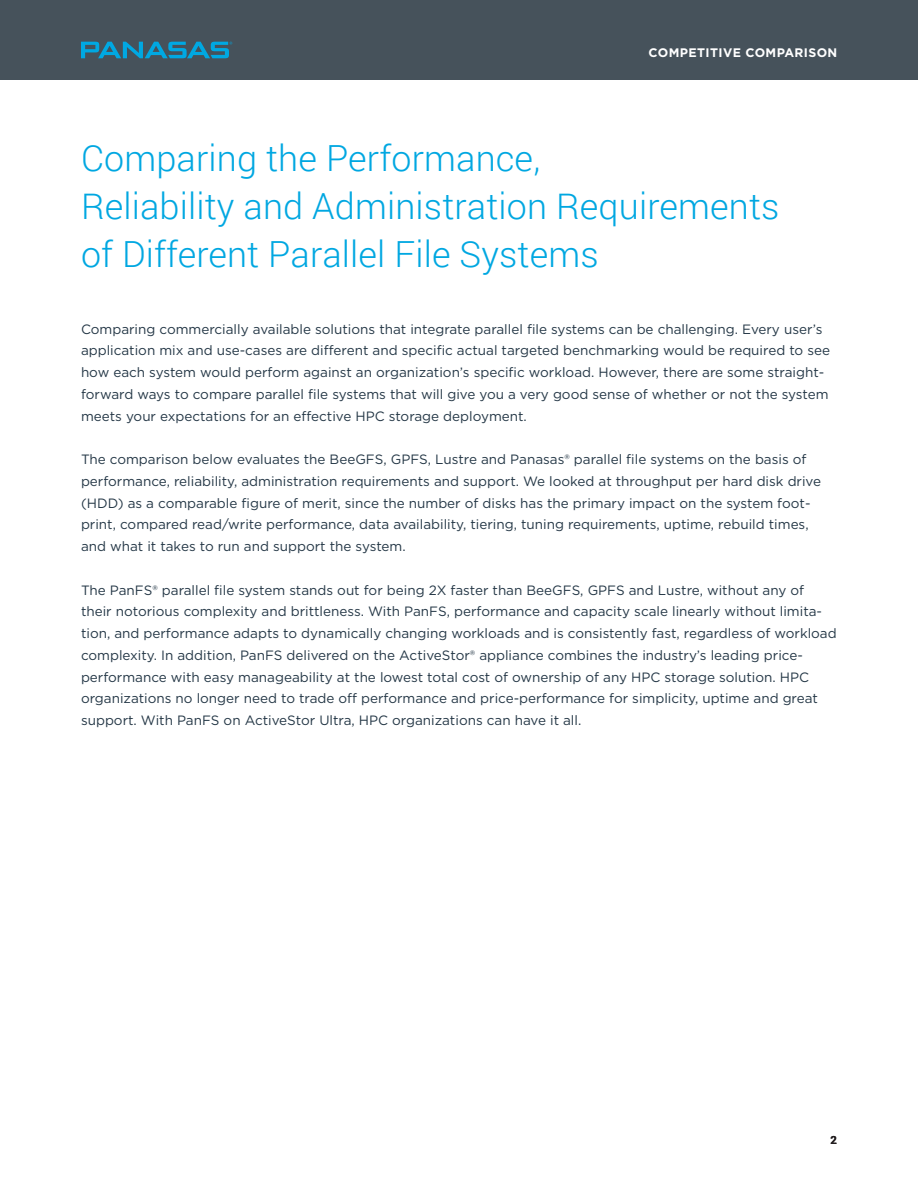
<style>
.page{position:relative;width:918px;height:1188px;background:#fff}
.page>*{position:absolute;margin:0;border:0;box-sizing:border-box;transform-origin:0 0}
.t1{font:300 36px/48px "Roboto";letter-spacing:.005em;color:#00a7e1}
.t2{font:13.5px/21.8px "Gotham";color:#243746}
.t3{font:700 12.3px "Gotham";letter-spacing:.03em;color:#fff}
.t4{font:700 11.25px "Roboto";color:#231f20}
</style>
<div class="page">
<div style="left:0;top:0;width:918px;height:80px;background:#46525b"></div>
<svg style="left:81px;top:42px;width:151px;height:16px"></svg>
<p class="t3" style="left:649px;top:44px;width:190px">COMPETITIVE COMPARISON</p>
<h1 class="t1" style="left:81px;top:133px;width:700px">Comparing the Performance,<br>Reliability and Administration Requirements of Different Parallel File Systems</h1>
<p class="t2" style="left:81px;top:318px;width:751px">Comparing commercially available solutions that integrate parallel file systems can be challenging. Every user’s application mix and use-cases are different and specific actual targeted benchmarking would be required to see how each system would perform against an organization’s specific workload. However, there are some straight&shy;forward ways to compare parallel file systems that will give you a very good sense of whether or not the system meets your expectations for an effective HPC storage deployment.</p>
<p class="t2" style="left:81px;top:448px;width:742px">The comparison below evaluates the BeeGFS, GPFS, Lustre and Panasas® parallel file systems on the basis of performance, reliability, administration requirements and support. We looked at throughput per hard disk drive (HDD) as a comparable figure of merit, since the number of disks has the primary impact on the system foot&shy;print, compared read/write performance, data availability, tiering, tuning requirements, uptime, rebuild times, and what it takes to run and support the system.</p>
<p class="t2" style="left:81px;top:579px;width:757px">The PanFS® parallel file system stands out for being 2X faster than BeeGFS, GPFS and Lustre, without any of their notorious complexity and brittleness. With PanFS, performance and capacity scale linearly without limita&shy;tion, and performance adapts to dynamically changing workloads and is consistently fast, regardless of workload complexity. In addition, PanFS delivered on the ActiveStor® appliance combines the industry’s leading price&shy;performance with easy manageability at the lowest total cost of ownership of any HPC storage solution. HPC organizations no longer need to trade off performance and price-performance for simplicity, uptime and great support. With PanFS on ActiveStor Ultra, HPC organizations can have it all.</p>
<p class="t4" style="left:831px;top:1132px;width:8px">2</p>
</div>
